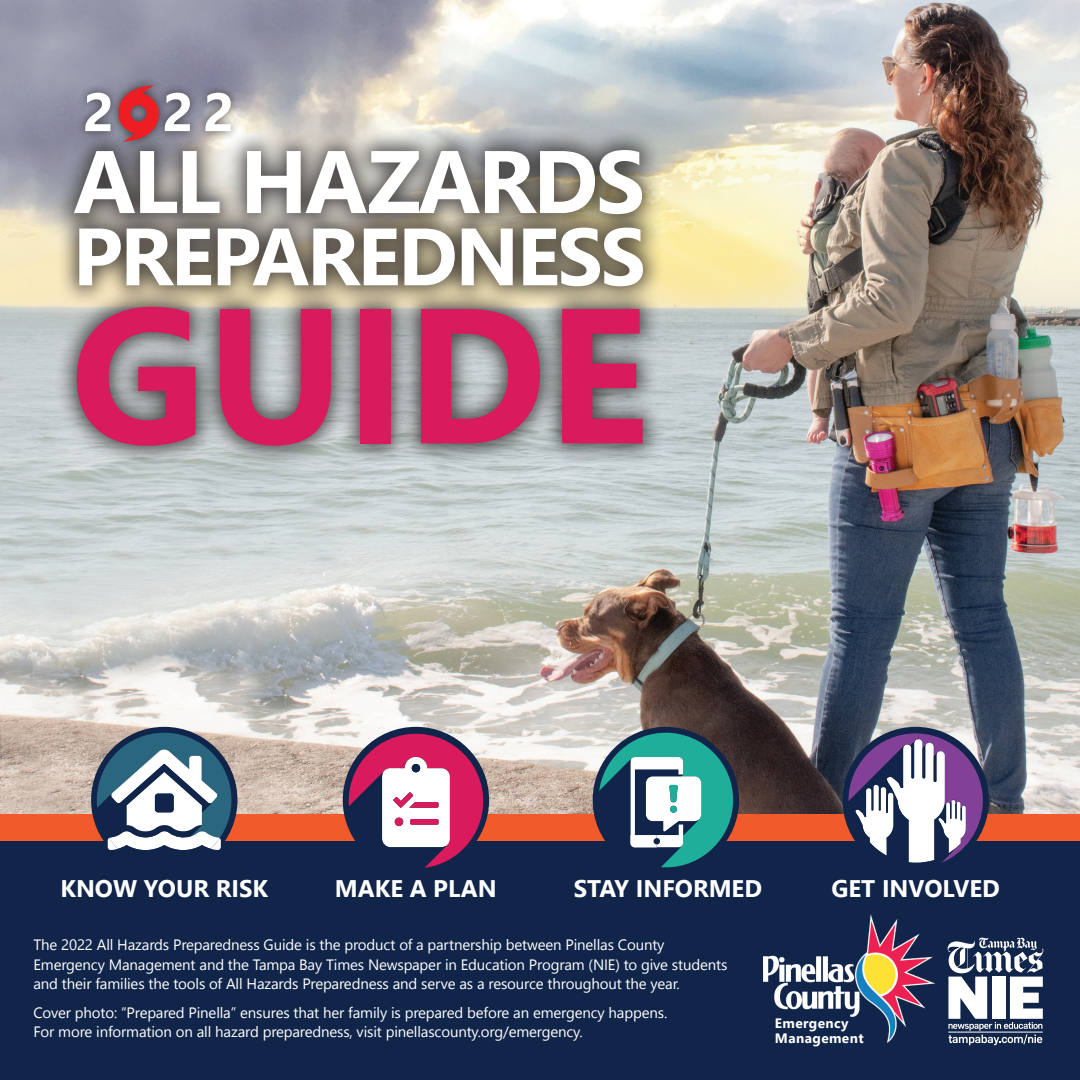
<style>
.page{position:relative;width:1080px;height:1080px;background:#fff}
.page>*{position:absolute;margin:0;border:0;box-sizing:border-box;transform-origin:0 0}
.t1{font:700 191.7px "Nirmala UI";color:#d91a5c}
.t2{font:700 88.5px "Nirmala UI";letter-spacing:-.03em;color:#fff}
.t3{font:700 81px "Nirmala UI";letter-spacing:-.03em;color:#fff}
.t4{font:700 54px "Nirmala UI";color:#fff}
.t5{font:700 24px "Nirmala UI";color:#fff}
.t6{font:15px/19.5px "Nirmala UI";letter-spacing:-.01em;color:#fff}
.t7{font:700 13.65px/14.9px "Nirmala UI";letter-spacing:.03em;color:#fff}
</style>
<div class="page">
<div style="left:0;top:838px;width:1080px;height:242px;background:#102549"></div>
<img style="left:0;top:0;width:1080px;height:814px">
<div style="left:0;top:814px;width:1080px;height:27px;background:#f15a2a"></div>
<div style="left:52px;top:127px;width:613px;height:341px;background:#231f20;opacity:.75"></div>
<div style="left:843px;top:727px;width:146px;height:146px;background:#102549;border-radius:50%"></div>
<svg style="left:848px;top:733px;width:136px;height:130px"></svg>
<div style="left:91px;top:727px;width:146px;height:146px;background:#102549;border-radius:50%"></div>
<svg style="left:97px;top:733px;width:135px;height:117px"></svg>
<div style="left:343px;top:727px;width:146px;height:146px;background:#102549;border-radius:50%"></div>
<svg style="left:349px;top:734px;width:134px;height:134px"></svg>
<div style="left:395px;top:818px;width:8px;height:8px;background:#d91a5c;border-radius:50%"></div>
<div style="left:593px;top:727px;width:146px;height:146px;background:#102549;border-radius:50%"></div>
<svg style="left:598px;top:733px;width:135px;height:134px"></svg>
<div style="left:76px;top:83px;width:164px;height:58px;background:#231f20;opacity:.75"></div>
<div style="left:109px;top:76px;width:59px;height:75px;background:#231f20;opacity:.75"></div>
<svg style="left:118px;top:85px;width:41px;height:57px;background:#b7424c"></svg>
<img style="left:764px;top:915px;width:170px;height:128px">
<svg style="left:948px;top:937px;width:95px;height:108px"></svg>
<p class="t4" style="left:83px;top:68px;width:153px">2 22</p>
<h1 class="t2" style="left:74px;top:109px;width:573px">ALL HAZARDS</h1>
<h1 class="t3" style="left:73px;top:190px;width:575px">PREPAREDNESS</h1>
<h1 class="t1" style="left:70px;top:218px;width:580px">GUIDE</h1>
<p class="t5" style="left:60px;top:868px;width:209px">KNOW YOUR RISK</p>
<p class="t5" style="left:335px;top:868px;width:163px">MAKE A PLAN</p>
<p class="t5" style="left:574px;top:868px;width:190px">STAY INFORMED</p>
<p class="t5" style="left:831px;top:868px;width:170px">GET INVOLVED</p>
<p class="t6" style="left:33px;top:934px;width:695px">The 2022 All Hazards Preparedness Guide is the product of a partnership between Pinellas County<br>Emergency Management and the Tampa Bay Times Newspaper in Education Program (NIE) to give students and their families the tools of All Hazards Preparedness and serve as a resource throughout the year.</p>
<p class="t6" style="left:33px;top:1002px;width:635px">Cover photo: “Prepared Pinella” ensures that her family is prepared before an emergency happens.</p>
<p class="t6" style="left:33px;top:1021px;width:551px">For more information on all hazard preparedness, visit pinellascounty.org/emergency.</p>
<p class="t7" style="left:775px;top:1015px;width:90px">Emergency<br>Management</p>
</div>
